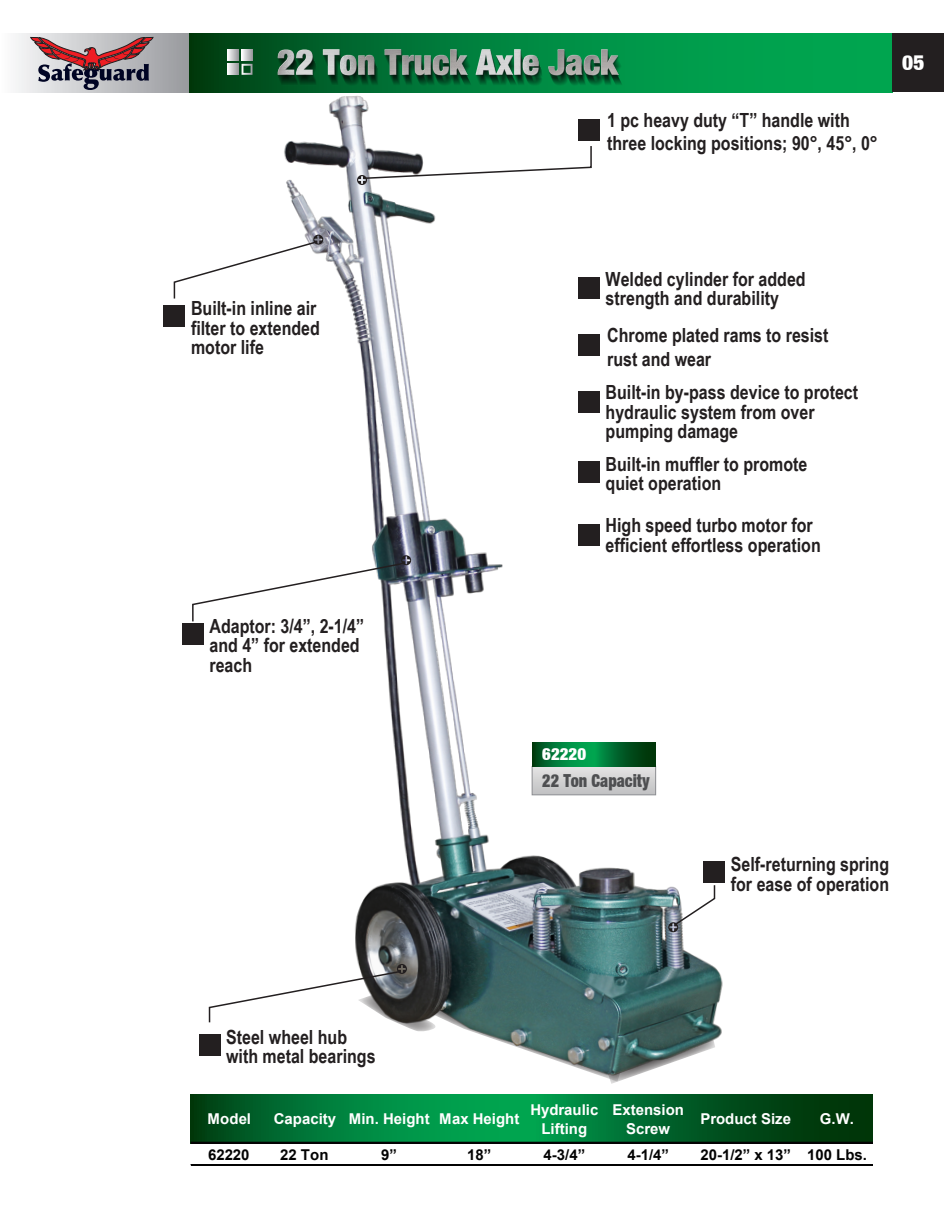
<style>
.page{position:relative;width:944px;height:1214px;background:#fff}
.page>*{position:absolute;margin:0;border:0;box-sizing:border-box;transform-origin:0 0}
.t1{font:900 condensed 20.7px "Helvetica Neue LT";color:#fff}
.t2{font:700 19.5px/19.5px "Arial Narrow";color:#231f20}
.t3{font:900 condensed 18px "Helvetica Neue LT";color:#4e4f51;scale:.9 1}
.t4{font:900 condensed 16.8px "Helvetica Neue LT";color:#fff}
.t5{font:700 15px/19.5px "Arial";color:#fff;text-align:center}
.t6{font:700 15px "Arial";color:#030303}
</style>
<div class="page">
<img style="left:179px;top:92px;width:582px;height:1031px">
<svg style="left:188px;top:34px;width:704px;height:58px;background:#008b41"></svg>
<div style="left:0;top:34px;width:188px;height:58px;background:linear-gradient(to right,#fcfcfd,#999a9e)"></div>
<svg style="left:30px;top:37px;width:124px;height:53px;background:#9e828a"></svg>
<img style="left:264px;top:41px;width:368px;height:53px">
<div style="left:892px;top:34px;width:52px;height:58px;background:#231f20"></div>
<svg style="left:534px;top:768px;width:119px;height:25px;background:#d2d2d3"></svg>
<div style="left:532px;top:766px;width:123px;height:29px;border:1px solid #8e8f93"></div>
<svg style="left:532px;top:742px;width:123px;height:24px;background:#006e30"></svg>
<div style="left:578px;top:119px;width:21px;height:22px;background:#231f20"></div>
<svg style="left:191px;top:555px;width:220px;height:68px"></svg>
<div style="left:578px;top:278px;width:21px;height:21px;background:#231f20"></div>
<div style="left:578px;top:335px;width:21px;height:21px;background:#231f20"></div>
<div style="left:578px;top:391px;width:21px;height:21px;background:#231f20"></div>
<div style="left:182px;top:623px;width:21px;height:21px;background:#231f20"></div>
<div style="left:703px;top:861px;width:21px;height:22px;background:#231f20"></div>
<div style="left:578px;top:461px;width:21px;height:21px;background:#231f20"></div>
<div style="left:164px;top:305px;width:21px;height:22px;background:#231f20"></div>
<div style="left:578px;top:524px;width:21px;height:21px;background:#231f20"></div>
<svg style="left:227px;top:50px;width:25px;height:25px"></svg>
<svg style="left:357px;top:144px;width:235px;height:41px"></svg>
<svg style="left:173px;top:235px;width:150px;height:65px"></svg>
<div style="left:199px;top:1034px;width:21px;height:21px;background:#231f20"></div>
<svg style="left:208px;top:943px;width:507px;height:140px"></svg>
<svg style="left:668px;top:883px;width:48px;height:49px"></svg>
<svg style="left:191px;top:1094px;width:681px;height:48px;background:#006e30"></svg>
<hr style="left:191px;top:1142px;width:681px;height:1px;background:#030303">
<hr style="left:191px;top:1164px;width:681px;height:2px;background:#030303">
<p class="t2" style="left:191px;top:298px;width:130px">Built-in inline air filter to extended motor life</p>
<p class="t2" style="left:209px;top:616px;width:156px">Adaptor: 3/4”, 2-1/4” and 4” for extended reach</p>
<p class="t2" style="left:607px;top:108px;width:272px;line-height:23.4px">1 pc heavy duty “T” handle with three locking positions; 90°, 45°, 0°</p>
<p class="t1" style="left:902px;top:50px;width:24px">05</p>
<p class="t2" style="left:605px;top:269px;width:201px">Welded cylinder for added strength and durability</p>
<p class="t2" style="left:607px;top:323px;width:223px;line-height:23.4px">Chrome plated rams to resist rust and wear</p>
<p class="t2" style="left:605px;top:382px;width:254px">Built-in by-pass device to protect hydraulic system from over pumping damage</p>
<p class="t2" style="left:605px;top:454px;width:203px">Built-in muffler to promote quiet operation</p>
<p class="t2" style="left:605px;top:515px;width:217px">High speed turbo motor for efficient effortless operation</p>
<p class="t4" style="left:542px;top:743px;width:45px">62220</p>
<p class="t3" style="left:542px;top:769px;width:121px">22 Ton Capacity</p>
<p class="t2" style="left:731px;top:854px;width:160px">Self-returning spring for ease of operation</p>
<p class="t2" style="left:226px;top:1027px;width:151px">Steel wheel hub with metal bearings</p>
<p class="t5" style="left:207px;top:1109px;width:45px">Model</p>
<p class="t5" style="left:274px;top:1109px;width:247px">Capacity Min. Height Max Height</p>
<p class="t5" style="left:530px;top:1099px;width:69px">Hydraulic<br>Lifting</p>
<p class="t5" style="left:612px;top:1099px;width:73px">Extension<br>Screw</p>
<p class="t5" style="left:700px;top:1109px;width:92px">Product Size</p>
<p class="t5" style="left:819px;top:1109px;width:36px">G.W.</p>
<p class="t6" style="left:208px;top:1143px;width:43px">62220</p>
<p class="t6" style="left:280px;top:1143px;width:50px">22 Ton</p>
<p class="t6" style="left:381px;top:1143px;width:17px">9”</p>
<p class="t6" style="left:467px;top:1143px;width:26px">18”</p>
<p class="t6" style="left:543px;top:1143px;width:43px">4-3/4”</p>
<p class="t6" style="left:627px;top:1143px;width:43px">4-1/4”</p>
<p class="t6" style="left:700px;top:1143px;width:168px">20-1/2” x 13” 100 Lbs.</p>
</div>
